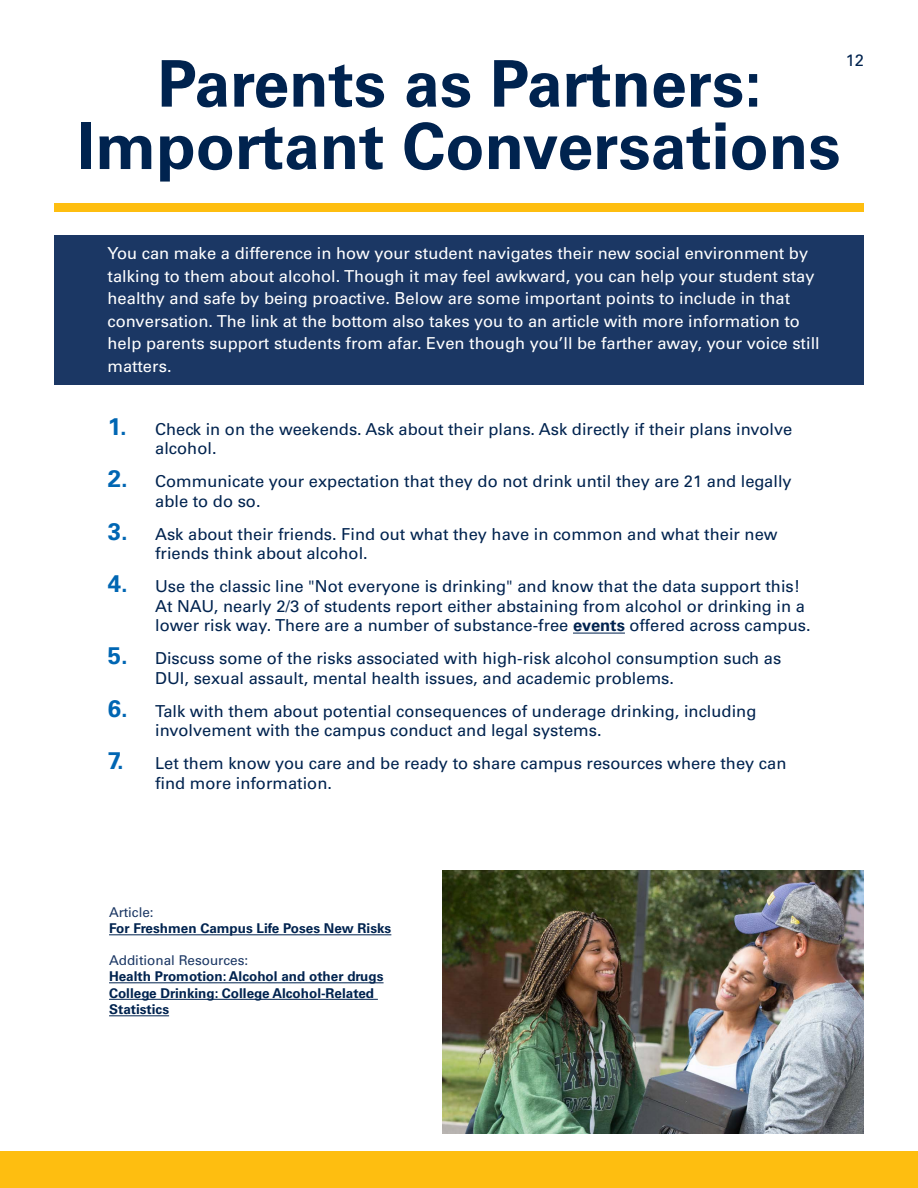
<style>
.page{position:relative;width:918px;height:1188px;background:#fff}
.page>*{position:absolute;margin:0;border:0;box-sizing:border-box;transform-origin:0 0}
.t1{font:700 64.5px/62.4px "Univers LT Pro 65";color:#00234f;text-align:center}
.t2{font:16.5px/19.5px "Univers LT Pro 55 Roman";color:#00234f}
.p_body_condensed{font:16.5px/22.5px "Univers LT Pro 55 Roman";color:#fff}
.t3{font:16.5px "Univers LT Std";color:#00234f}
.p_body_condensed-2{font:700 13.5px/16.5px "Univers LT Pro 65";color:#00234f}
.p_body_condensed-3{font:13.5px "Univers LT Pro 55 Roman";color:#1b3764}
.s1{font-family:"Univers LT Pro 65";font-weight:700;font-size:24px;color:#0066b3}
.s2{font-family:"Univers LT Pro 65";font-weight:700}
</style>
<div class="page">
<div style="left:54px;top:236px;width:810px;height:148px;background:#1b3764"></div>
<div style="left:54px;top:203px;width:810px;height:9px;background:#febe10"></div>
<hr style="left:573px;top:633px;width:52px;height:1px;background:#00234f">
<hr style="left:109px;top:934px;width:282px;height:1px;background:#00234f">
<hr style="left:109px;top:982px;width:275px;height:1px;background:#00234f">
<hr style="left:109px;top:999px;width:269px;height:1px;background:#00234f">
<hr style="left:109px;top:1015px;width:60px;height:1px;background:#00234f">
<img style="left:442px;top:870px;width:422px;height:264px">
<div style="left:0;top:1151px;width:918px;height:37px;background:#febe10"></div>
<h2 class="t1" style="left:77px;top:49px;width:765px">Parents as Partners:<br>Important Conversations</h2>
<p class="t3" style="left:846px;top:50px;width:20px">12</p>
<p class="p_body_condensed" style="left:108px;top:241px;width:714px">You can make a difference in how your student navigates their new social environment by talking to them about alcohol. Though it may feel awkward, you can help your student stay healthy and safe by being proactive. Below are some important points to include in that conversation. The link at the bottom also takes you to an article with more information to help parents support students from afar. Even though you’ll be farther away, your voice still matters.</p>
<p class="t2" style="left:155px;top:419px;width:639px;text-indent:-47px"><span class="s1">1.</span> Check in on the weekends. Ask about their plans. Ask directly if their plans involve alcohol.</p>
<p class="t2" style="left:155px;top:471px;width:638px;text-indent:-47px"><span class="s1">2.</span> Communicate your expectation that they do not drink until they are 21 and legally able to do so.</p>
<p class="t2" style="left:155px;top:524px;width:624px;text-indent:-47px"><span class="s1">3.</span> Ask about their friends. Find out what they have in common and what their new friends think about alcohol.</p>
<p class="t2" style="left:155px;top:576px;width:657px;text-indent:-47px"><span class="s1">4.</span> Use the classic line "Not everyone is drinking" and know that the data support this!<br>At NAU, nearly 2/3 of students report either abstaining from alcohol or drinking in a lower risk way. There are a number of substance-free <span class="s2">events</span> offered across campus.</p>
<p class="t2" style="left:155px;top:648px;width:628px;text-indent:-47px"><span class="s1">5.</span> Discuss some of the risks associated with high-risk alcohol consumption such as<br>DUI, sexual assault, mental health issues, and academic problems.</p>
<p class="t2" style="left:155px;top:701px;width:603px;text-indent:-47px"><span class="s1">6.</span> Talk with them about potential consequences of underage drinking, including involvement with the campus conduct and legal systems.</p>
<p class="t2" style="left:155px;top:753px;width:633px;text-indent:-47px"><span class="s1">7.</span> Let them know you care and be ready to share campus resources where they can find more information.</p>
<p class="p_body_condensed-3" style="left:109px;top:903px;width:46px">Article:</p>
<p class="p_body_condensed-2" style="left:109px;top:920px;width:284px">For Freshmen Campus Life Poses New Risks</p>
<p class="p_body_condensed-3" style="left:109px;top:951px;width:141px">Additional Resources:</p>
<p class="p_body_condensed-2" style="left:109px;top:968px;width:276px">Health Promotion: Alcohol and other drugs</p>
<p class="p_body_condensed-2" style="left:109px;top:984px;width:267px">College Drinking: College Alcohol-Related<br>Statistics</p>
</div>
